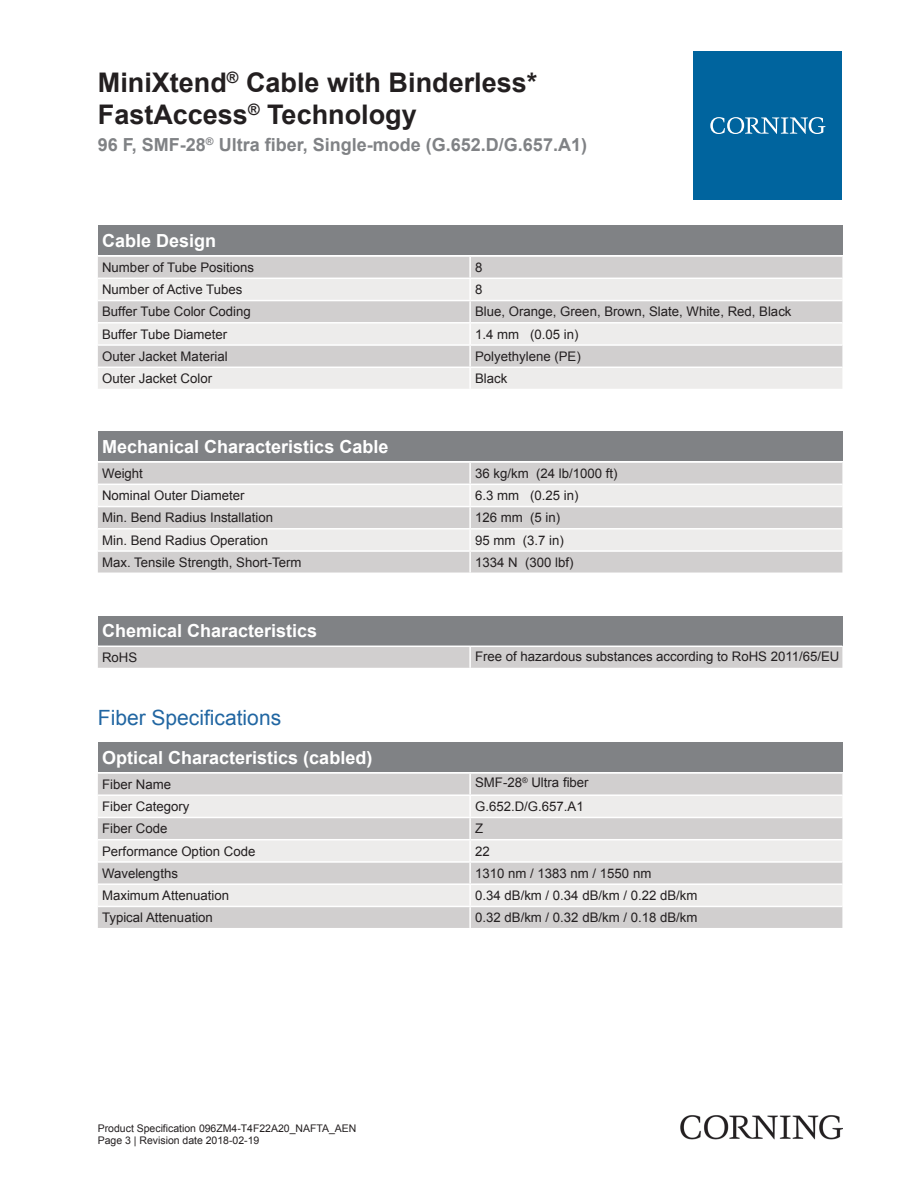
<style>
.page{position:relative;width:919px;height:1187px;background:#fff}
.page>*{position:absolute;margin:0;border:0;box-sizing:border-box;transform-origin:0 0}
.t1{font:700 27px/32.4px "Arial";color:#231f20}
.t2{font:21px "Arial";color:#2166a2}
.t3{font:700 18px "Arial";color:#fff}
.t4{font:700 18px "Arial";color:#808285}
.t5{font:13.2px "Arial";color:#231f20}
.t6{font:10.5px/12.6px "Arial";color:#231f20}
</style>
<div class="page">
<div style="left:98px;top:225px;width:744px;height:30px;background:#808285"></div>
<div style="left:98px;top:257px;width:744px;height:20px;background:#d1cfcf"></div>
<svg style="left:98px;top:279px;width:744px;height:110px;background:#e2e0e0"></svg>
<hr style="left:469px;top:257px;width:2px;height:20px;background:#fff">
<hr style="left:469px;top:279px;width:2px;height:21px;background:#fff">
<hr style="left:469px;top:301px;width:2px;height:21px;background:#fff">
<hr style="left:469px;top:323px;width:2px;height:21px;background:#fff">
<hr style="left:469px;top:346px;width:2px;height:20px;background:#fff">
<hr style="left:469px;top:368px;width:2px;height:21px;background:#fff">
<hr style="left:98px;top:300px;width:372px;height:1px;background:#fff">
<hr style="left:470px;top:300px;width:372px;height:1px;background:#fff">
<hr style="left:98px;top:322px;width:372px;height:1px;background:#fff">
<hr style="left:470px;top:322px;width:372px;height:1px;background:#fff">
<hr style="left:98px;top:344px;width:372px;height:2px;background:#fff">
<hr style="left:470px;top:344px;width:372px;height:2px;background:#fff">
<hr style="left:98px;top:366px;width:372px;height:2px;background:#fff">
<hr style="left:470px;top:366px;width:372px;height:2px;background:#fff">
<div style="left:98px;top:431px;width:744px;height:30px;background:#808285"></div>
<div style="left:98px;top:463px;width:744px;height:109px;background:#d1cfcf"></div>
<svg style="left:98px;top:485px;width:744px;height:65px;background:#e4e2e2"></svg>
<hr style="left:469px;top:463px;width:2px;height:20px;background:#fff">
<hr style="left:469px;top:485px;width:2px;height:21px;background:#fff">
<hr style="left:469px;top:507px;width:2px;height:21px;background:#fff">
<hr style="left:469px;top:529px;width:2px;height:21px;background:#fff">
<hr style="left:469px;top:551px;width:2px;height:21px;background:#fff">
<hr style="left:98px;top:483px;width:372px;height:2px;background:#fff">
<hr style="left:470px;top:483px;width:372px;height:2px;background:#fff">
<hr style="left:98px;top:506px;width:372px;height:1px;background:#fff">
<hr style="left:470px;top:506px;width:372px;height:1px;background:#fff">
<hr style="left:98px;top:528px;width:372px;height:1px;background:#fff">
<hr style="left:470px;top:528px;width:372px;height:1px;background:#fff">
<hr style="left:98px;top:550px;width:372px;height:1px;background:#fff">
<hr style="left:470px;top:550px;width:372px;height:1px;background:#fff">
<div style="left:98px;top:615px;width:744px;height:30px;background:#808285"></div>
<div style="left:98px;top:647px;width:744px;height:20px;background:#d1cfcf"></div>
<hr style="left:469px;top:647px;width:2px;height:20px;background:#fff">
<div style="left:98px;top:742px;width:744px;height:30px;background:#808285"></div>
<div style="left:98px;top:773px;width:744px;height:154px;background:#d1cfcf"></div>
<svg style="left:98px;top:796px;width:744px;height:109px;background:#e2e1e0"></svg>
<hr style="left:469px;top:773px;width:2px;height:21px;background:#fff">
<hr style="left:469px;top:796px;width:2px;height:20px;background:#fff">
<hr style="left:469px;top:818px;width:2px;height:20px;background:#fff">
<hr style="left:469px;top:840px;width:2px;height:21px;background:#fff">
<hr style="left:469px;top:862px;width:2px;height:21px;background:#fff">
<hr style="left:469px;top:884px;width:2px;height:21px;background:#fff">
<hr style="left:469px;top:907px;width:2px;height:20px;background:#fff">
<hr style="left:98px;top:794px;width:372px;height:2px;background:#fff">
<hr style="left:470px;top:794px;width:372px;height:2px;background:#fff">
<hr style="left:98px;top:816px;width:372px;height:2px;background:#fff">
<hr style="left:470px;top:816px;width:372px;height:2px;background:#fff">
<hr style="left:98px;top:838px;width:372px;height:2px;background:#fff">
<hr style="left:470px;top:838px;width:372px;height:2px;background:#fff">
<hr style="left:98px;top:861px;width:372px;height:1px;background:#fff">
<hr style="left:470px;top:861px;width:372px;height:1px;background:#fff">
<hr style="left:98px;top:883px;width:372px;height:1px;background:#fff">
<hr style="left:470px;top:883px;width:372px;height:1px;background:#fff">
<hr style="left:98px;top:905px;width:372px;height:2px;background:#fff">
<hr style="left:470px;top:905px;width:372px;height:2px;background:#fff">
<div style="left:693px;top:51px;width:149px;height:149px;background:#00649e"></div>
<svg style="left:710px;top:117px;width:115px;height:17px"></svg>
<img style="left:680px;top:1115px;width:162px;height:24px">
<h1 class="t1" style="left:98px;top:66px;width:441px">MiniXtend<sup>®</sup> Cable with Binderless*<br>FastAccess<sup>®</sup> Technology</h1>
<h3 class="t4" style="left:98px;top:132px;width:490px">96 F, SMF-28<sup>®</sup> Ultra fiber, Single-mode (G.652.D/G.657.A1)</h3>
<h3 class="t3" style="left:102px;top:228px;width:116px">Cable Design</h3>
<p class="t5" style="left:102px;top:258px;width:153px">Number of Tube Positions</p>
<p class="t5" style="left:475px;top:258px;width:9px">8</p>
<p class="t5" style="left:102px;top:280px;width:142px">Number of Active Tubes</p>
<p class="t5" style="left:475px;top:280px;width:9px">8</p>
<p class="t5" style="left:102px;top:302px;width:150px">Buffer Tube Color Coding</p>
<p class="t5" style="left:475px;top:302px;width:318px">Blue, Orange, Green, Brown, Slate, White, Red, Black</p>
<p class="t5" style="left:102px;top:325px;width:127px">Buffer Tube Diameter</p>
<p class="t5" style="left:475px;top:325px;width:105px">1.4 mm (0.05 in)</p>
<p class="t5" style="left:102px;top:347px;width:127px">Outer Jacket Material</p>
<p class="t5" style="left:475px;top:347px;width:107px">Polyethylene (PE)</p>
<p class="t5" style="left:102px;top:369px;width:112px">Outer Jacket Color</p>
<p class="t5" style="left:475px;top:369px;width:34px">Black</p>
<h3 class="t3" style="left:102px;top:434px;width:288px">Mechanical Characteristics Cable</h3>
<p class="t5" style="left:102px;top:464px;width:42px">Weight</p>
<p class="t5" style="left:475px;top:464px;width:144px">36 kg/km (24 lb/1000 ft)</p>
<p class="t5" style="left:102px;top:486px;width:144px">Nominal Outer Diameter</p>
<p class="t5" style="left:475px;top:486px;width:105px">6.3 mm (0.25 in)</p>
<p class="t5" style="left:102px;top:508px;width:172px">Min. Bend Radius Installation</p>
<p class="t5" style="left:475px;top:508px;width:87px">126 mm (5 in)</p>
<p class="t5" style="left:102px;top:531px;width:167px">Min. Bend Radius Operation</p>
<p class="t5" style="left:475px;top:531px;width:90px">95 mm (3.7 in)</p>
<p class="t5" style="left:102px;top:553px;width:201px">Max. Tensile Strength, Short-Term</p>
<p class="t5" style="left:475px;top:553px;width:100px">1334 N (300 lbf)</p>
<h3 class="t3" style="left:102px;top:618px;width:217px">Chemical Characteristics</h3>
<p class="t5" style="left:102px;top:648px;width:37px">RoHS</p>
<p class="t5" style="left:475px;top:647px;width:366px">Free of hazardous substances according to RoHS 2011/65/EU</p>
<h2 class="t2" style="left:98px;top:703px;width:185px">Fiber Specifications</h2>
<h3 class="t3" style="left:102px;top:744px;width:272px">Optical Characteristics (cabled)</h3>
<p class="t5" style="left:102px;top:775px;width:70px">Fiber Name</p>
<p class="t5" style="left:475px;top:773px;width:115px">SMF-28<sup>®</sup> Ultra fiber</p>
<p class="t5" style="left:102px;top:797px;width:89px">Fiber Category</p>
<p class="t5" style="left:475px;top:797px;width:110px">G.652.D/G.657.A1</p>
<p class="t5" style="left:102px;top:819px;width:67px">Fiber Code</p>
<p class="t5" style="left:475px;top:819px;width:10px">Z</p>
<p class="t5" style="left:102px;top:841px;width:155px">Performance Option Code</p>
<p class="t5" style="left:475px;top:841px;width:16px">22</p>
<p class="t5" style="left:102px;top:864px;width:77px">Wavelengths</p>
<p class="t5" style="left:475px;top:864px;width:178px">1310 nm / 1383 nm / 1550 nm</p>
<p class="t5" style="left:102px;top:886px;width:128px">Maximum Attenuation</p>
<p class="t5" style="left:475px;top:886px;width:224px">0.34 dB/km / 0.34 dB/km / 0.22 dB/km</p>
<p class="t5" style="left:102px;top:908px;width:112px">Typical Attenuation</p>
<p class="t5" style="left:475px;top:908px;width:224px">0.32 dB/km / 0.32 dB/km / 0.18 dB/km</p>
<p class="t6" style="left:98px;top:1121px;width:260px">Product Specification 096ZM4-T4F22A20_NAFTA_AEN<br>Page 3 | Revision date 2018-02-19</p>
</div>
